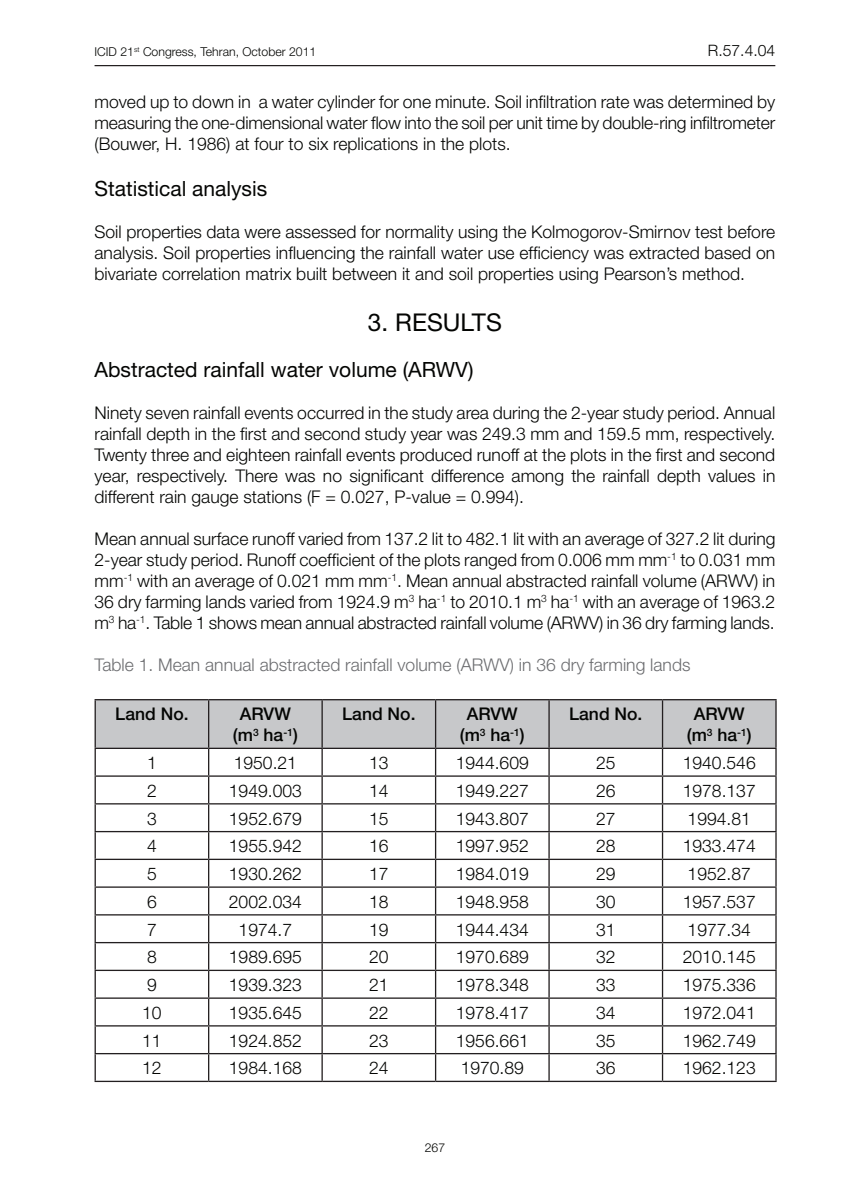
<style>
.page{position:relative;width:851px;height:1197px;background:#fff}
.page>*{position:absolute;margin:0;border:0;box-sizing:border-box;transform-origin:0 0}
.t1{font:24.5px "Helvetica Neue";color:#040503}
.t2{font:21px "Helvetica Neue";color:#040503}
.t3{font:300 17.5px/21px "Helvetica Neue";color:#040503;text-align:justify}
.t4{font:300 17.5px "Helvetica Neue";color:#6c6d70}
.t5{font:500 17.5px/21px "Helvetica Neue";color:#040503;text-align:center}
.t6{font:300 15.75px "Helvetica Neue";color:#040503}
.t7{font:300 12.25px "Helvetica Neue";color:#040503}
</style>
<div class="page">
<hr style="left:94px;top:65px;width:681px;height:1px;background:#231f20">
<hr style="left:94px;top:699px;width:115px;height:1px;background:#231f20">
<hr style="left:94px;top:700px;width:2px;height:48px;background:#231f20">
<hr style="left:209px;top:699px;width:113px;height:1px;background:#231f20">
<hr style="left:322px;top:699px;width:113px;height:1px;background:#231f20">
<hr style="left:435px;top:699px;width:114px;height:1px;background:#231f20">
<hr style="left:549px;top:699px;width:113px;height:1px;background:#231f20">
<hr style="left:662px;top:699px;width:114px;height:1px;background:#231f20">
<hr style="left:94px;top:748px;width:115px;height:1px;background:#231f20">
<hr style="left:94px;top:749px;width:2px;height:26px;background:#231f20">
<hr style="left:94px;top:775px;width:115px;height:2px;background:#231f20">
<hr style="left:94px;top:777px;width:2px;height:26px;background:#231f20">
<hr style="left:94px;top:803px;width:115px;height:2px;background:#231f20">
<hr style="left:94px;top:805px;width:2px;height:26px;background:#231f20">
<hr style="left:94px;top:831px;width:115px;height:1px;background:#231f20">
<hr style="left:94px;top:832px;width:2px;height:27px;background:#231f20">
<hr style="left:94px;top:859px;width:115px;height:1px;background:#231f20">
<hr style="left:94px;top:860px;width:2px;height:26px;background:#231f20">
<hr style="left:94px;top:886px;width:115px;height:2px;background:#231f20">
<hr style="left:94px;top:888px;width:2px;height:26px;background:#231f20">
<hr style="left:94px;top:914px;width:115px;height:2px;background:#231f20">
<hr style="left:94px;top:916px;width:2px;height:26px;background:#231f20">
<hr style="left:94px;top:942px;width:115px;height:1px;background:#231f20">
<hr style="left:94px;top:943px;width:2px;height:27px;background:#231f20">
<hr style="left:94px;top:970px;width:115px;height:1px;background:#231f20">
<hr style="left:94px;top:971px;width:2px;height:26px;background:#231f20">
<hr style="left:94px;top:997px;width:115px;height:2px;background:#231f20">
<hr style="left:94px;top:999px;width:2px;height:26px;background:#231f20">
<hr style="left:94px;top:1025px;width:115px;height:2px;background:#231f20">
<hr style="left:94px;top:1027px;width:2px;height:26px;background:#231f20">
<hr style="left:94px;top:1053px;width:115px;height:1px;background:#231f20">
<hr style="left:94px;top:1054px;width:2px;height:27px;background:#231f20">
<svg style="left:95px;top:700px;width:681px;height:381px"></svg>
<hr style="left:94px;top:1081px;width:115px;height:1px;background:#231f20">
<hr style="left:209px;top:1081px;width:113px;height:1px;background:#231f20">
<hr style="left:322px;top:1081px;width:113px;height:1px;background:#231f20">
<hr style="left:435px;top:1081px;width:114px;height:1px;background:#231f20">
<hr style="left:549px;top:1081px;width:113px;height:1px;background:#231f20">
<hr style="left:662px;top:1081px;width:114px;height:1px;background:#231f20">
<p class="t7" style="left:94px;top:45px;width:223px">ICID 21<sup>st</sup> Congress, Tehran, October 2011</p>
<p class="t6" style="left:707px;top:41px;width:69px">R.57.4.04</p>
<p class="t3" style="left:94px;top:91px;width:682px">moved up to down in a water cylinder for one minute. Soil infiltration rate was determined by measuring the one-dimensional water flow into the soil per unit time by double-ring infiltrometer (Bouwer, H. 1986) at four to six replications in the plots.</p>
<p class="t2" style="left:94px;top:176px;width:174px">Statistical analysis</p>
<p class="t3" style="left:94px;top:221px;width:682px">Soil properties data were assessed for normality using the Kolmogorov-Smirnov test before analysis. Soil properties influencing the rainfall water use efficiency was extracted based on bivariate correlation matrix built between it and soil properties using Pearson’s method.</p>
<h1 class="t1" style="left:368px;top:308px;width:135px">3. Resu lts</h1>
<p class="t2" style="left:94px;top:357px;width:380px">Abstracted rainfall water volume (ARWV)</p>
<p class="t3" style="left:94px;top:402px;width:682px">Ninety seven rainfall events occurred in the study area during the 2-year study period. Annual rainfall depth in the first and second study year was 249.3 mm and 159.5 mm, respectively.<br>Twenty three and eighteen rainfall events produced runoff at the plots in the first and second year, respectively. There was no significant difference among the rainfall depth values in different rain gauge stations (F = 0.027, P-value = 0.994).</p>
<p class="t3" style="left:94px;top:528px;width:682px">Mean annual surface runoff varied from 137.2 lit to 482.1 lit with an average of 327.2 lit during 2-year study period. Runoff coefficient of the plots ranged from 0.006 mm mm<sup>-1</sup> to 0.031 mm mm<sup>-1</sup> with an average of 0.021 mm mm<sup>-1</sup>. Mean annual abstracted rainfall volume (ARWV) in 36 dry farming lands varied from 1924.9 m<sup>3</sup> ha<sup>-1</sup> to 2010.1 m<sup>3</sup> ha<sup>-1</sup> with an average of 1963.2 m<sup>3</sup> ha<sup>-1</sup>. Table 1 shows mean annual abstracted rainfall volume (ARWV) in 36 dry farming lands.</p>
<p class="t4" style="left:94px;top:654px;width:597px">Table 1. Mean annual abstracted rainfall volume (ARWV) in 36 dry farming lands</p>
<p class="t5" style="left:115px;top:703px;width:75px">Land No.</p>
<p class="t5" style="left:233px;top:703px;width:66px">ARVW (m<sup>3</sup> ha<sup>-1</sup>)</p>
<p class="t5" style="left:342px;top:703px;width:75px">Land No.</p>
<p class="t5" style="left:460px;top:703px;width:66px">ARVW (m<sup>3</sup> ha<sup>-1</sup>)</p>
<p class="t5" style="left:569px;top:703px;width:75px">Land No.</p>
<p class="t5" style="left:686px;top:703px;width:66px">ARVW (m<sup>3</sup> ha<sup>-1</sup>)</p>
<p class="t3" style="left:147px;top:752px;width:11px">1</p>
<p class="t3" style="left:234px;top:752px;width:65px">1950.21</p>
<p class="t3" style="left:369px;top:752px;width:21px">13</p>
<p class="t3" style="left:456px;top:752px;width:74px">1944.609</p>
<p class="t3" style="left:596px;top:752px;width:21px">25</p>
<p class="t3" style="left:682px;top:752px;width:74px">1940.546</p>
<p class="t3" style="left:147px;top:780px;width:11px">2</p>
<p class="t3" style="left:229px;top:780px;width:74px">1949.003</p>
<p class="t3" style="left:369px;top:780px;width:21px">14</p>
<p class="t3" style="left:456px;top:780px;width:74px">1949.227</p>
<p class="t3" style="left:596px;top:780px;width:21px">26</p>
<p class="t3" style="left:682px;top:780px;width:74px">1978.137</p>
<p class="t3" style="left:147px;top:808px;width:11px">3</p>
<p class="t3" style="left:229px;top:808px;width:74px">1952.679</p>
<p class="t3" style="left:369px;top:808px;width:21px">15</p>
<p class="t3" style="left:456px;top:808px;width:74px">1943.807</p>
<p class="t3" style="left:596px;top:808px;width:21px">27</p>
<p class="t3" style="left:687px;top:808px;width:65px">1994.81</p>
<p class="t3" style="left:147px;top:835px;width:11px">4</p>
<p class="t3" style="left:229px;top:835px;width:74px">1955.942</p>
<p class="t3" style="left:369px;top:835px;width:21px">16</p>
<p class="t3" style="left:456px;top:835px;width:74px">1997.952</p>
<p class="t3" style="left:596px;top:835px;width:21px">28</p>
<p class="t3" style="left:682px;top:835px;width:74px">1933.474</p>
<p class="t3" style="left:147px;top:863px;width:11px">5</p>
<p class="t3" style="left:229px;top:863px;width:74px">1930.262</p>
<p class="t3" style="left:369px;top:863px;width:21px">17</p>
<p class="t3" style="left:456px;top:863px;width:74px">1984.019</p>
<p class="t3" style="left:596px;top:863px;width:21px">29</p>
<p class="t3" style="left:687px;top:863px;width:65px">1952.87</p>
<p class="t3" style="left:147px;top:891px;width:11px">6</p>
<p class="t3" style="left:229px;top:891px;width:74px">2002.034</p>
<p class="t3" style="left:369px;top:891px;width:21px">18</p>
<p class="t3" style="left:456px;top:891px;width:74px">1948.958</p>
<p class="t3" style="left:596px;top:891px;width:21px">30</p>
<p class="t3" style="left:682px;top:891px;width:74px">1957.537</p>
<p class="t3" style="left:147px;top:919px;width:11px">7</p>
<p class="t3" style="left:238px;top:919px;width:55px">1974.7</p>
<p class="t3" style="left:369px;top:919px;width:21px">19</p>
<p class="t3" style="left:456px;top:919px;width:74px">1944.434</p>
<p class="t3" style="left:596px;top:919px;width:21px">31</p>
<p class="t3" style="left:687px;top:919px;width:65px">1977.34</p>
<p class="t3" style="left:147px;top:946px;width:11px">8</p>
<p class="t3" style="left:229px;top:946px;width:74px">1989.695</p>
<p class="t3" style="left:369px;top:946px;width:21px">20</p>
<p class="t3" style="left:456px;top:946px;width:74px">1970.689</p>
<p class="t3" style="left:596px;top:946px;width:21px">32</p>
<p class="t3" style="left:682px;top:946px;width:74px">2010.145</p>
<p class="t3" style="left:147px;top:974px;width:11px">9</p>
<p class="t3" style="left:229px;top:974px;width:74px">1939.323</p>
<p class="t3" style="left:369px;top:974px;width:21px">21</p>
<p class="t3" style="left:456px;top:974px;width:74px">1978.348</p>
<p class="t3" style="left:596px;top:974px;width:21px">33</p>
<p class="t3" style="left:682px;top:974px;width:74px">1975.336</p>
<p class="t3" style="left:142px;top:1002px;width:21px">10</p>
<p class="t3" style="left:229px;top:1002px;width:74px">1935.645</p>
<p class="t3" style="left:369px;top:1002px;width:21px">22</p>
<p class="t3" style="left:456px;top:1002px;width:74px">1978.417</p>
<p class="t3" style="left:596px;top:1002px;width:21px">34</p>
<p class="t3" style="left:682px;top:1002px;width:74px">1972.041</p>
<p class="t3" style="left:142px;top:1030px;width:21px">11</p>
<p class="t3" style="left:229px;top:1030px;width:74px">1924.852</p>
<p class="t3" style="left:369px;top:1030px;width:21px">23</p>
<p class="t3" style="left:456px;top:1030px;width:74px">1956.661</p>
<p class="t3" style="left:596px;top:1030px;width:21px">35</p>
<p class="t3" style="left:682px;top:1030px;width:74px">1962.749</p>
<p class="t3" style="left:142px;top:1057px;width:21px">12</p>
<p class="t3" style="left:229px;top:1057px;width:74px">1984.168</p>
<p class="t3" style="left:369px;top:1057px;width:21px">24</p>
<p class="t3" style="left:460px;top:1057px;width:65px">1970.89</p>
<p class="t3" style="left:596px;top:1057px;width:21px">36</p>
<p class="t3" style="left:682px;top:1057px;width:74px">1962.123</p>
<p class="t7" style="left:424px;top:1141px;width:22px">267</p>
</div>
